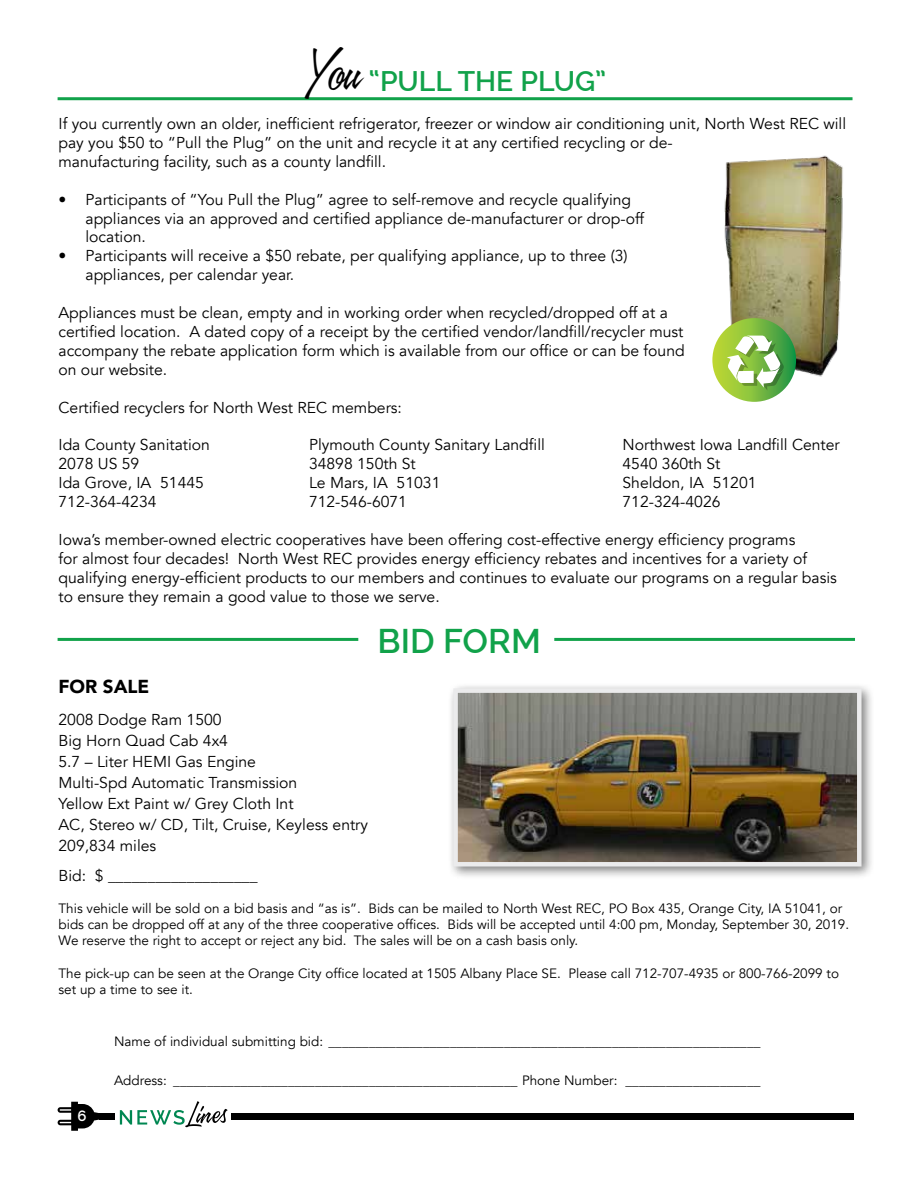
<style>
.page{position:relative;width:918px;height:1188px;background:#fff}
.page>*{position:absolute;margin:0;border:0;box-sizing:border-box;transform-origin:0 0}
.t1{font:600 34.35px "Raleway";color:#11a24a}
.t2{font:600 28.35px "Raleway";color:#11a24a}
.t3{font:900 18.75px "Avenir";color:#000}
.t4{font:15.75px/18.9px "Avenir";color:#000}
.t5{font:600 15px "Raleway";color:#fff}
.t6{font:13.5px/16.2px "Avenir";color:#000}
.s1{font-family:"A&S Speedway";font-weight:400;font-size:48px;color:#000}
</style>
<div class="page">
<svg style="left:58px;top:1102px;width:42px;height:29px"></svg>
<div style="left:100px;top:1113px;width:754px;height:6px;background:#000"></div>
<div style="left:115px;top:1107px;width:116px;height:20px;background:#fff"></div>
<svg style="left:120px;top:1101px;width:108px;height:26px"></svg>
<hr style="left:58px;top:97px;width:795px;height:3px;background:#11a24a">
<img style="left:720px;top:155px;width:123px;height:230px">
<svg style="left:712px;top:318px;width:84px;height:84px;background:#7fbd41"></svg>
<svg style="left:727px;top:336px;width:57px;height:55px"></svg>
<hr style="left:58px;top:638px;width:300px;height:3px;background:#11a24a">
<hr style="left:554px;top:638px;width:301px;height:3px;background:#11a24a">
<div style="left:448px;top:683px;width:427px;height:197px;background:#000;opacity:.5"></div>
<img style="left:458px;top:693px;width:399px;height:169px">
<div style="left:453px;top:688px;width:409px;height:179px;border:4px solid #ebebec"></div>
<h2 class="t2" style="left:307px;top:65px;width:301px"><span class="s1">You</span> “PULL THE PLUG”</h2>
<p class="t4" style="left:59px;top:114px;width:789px">If you currently own an older, inefficient refrigerator, freezer or window air conditioning unit, North West REC will pay you $50 to “Pull the Plug” on the unit and recycle it at any certified recycling or de-<br>manufacturing facility, such as a county landfill.</p>
<p class="t4" style="left:86px;top:190px;width:560px;text-indent:-27px">• Participants of “You Pull the Plug” agree to self-remove and recycle qualifying appliances via an approved and certified appliance de-manufacturer or drop-off location.</p>
<p class="t4" style="left:86px;top:247px;width:544px;text-indent:-27px">• Participants will receive a $50 rebate, per qualifying appliance, up to three (3) appliances, per calendar year.</p>
<p class="t4" style="left:59px;top:303px;width:628px">Appliances must be clean, empty and in working order when recycled/dropped off at a certified location. A dated copy of a receipt by the certified vendor/landfill/recycler must accompany the rebate application form which is available from our office or can be found on our website.</p>
<p class="t4" style="left:59px;top:398px;width:345px">Certified recyclers for North West REC members:</p>
<p class="t4" style="left:59px;top:436px;width:153px">Ida County Sanitation</p>
<p class="t4" style="left:309px;top:436px;width:237px">Plymouth County Sanitary Landfill</p>
<p class="t4" style="left:623px;top:436px;width:219px">Northwest Iowa Landfill Center</p>
<p class="t4" style="left:59px;top:455px;width:82px">2078 US 59</p>
<p class="t4" style="left:309px;top:455px;width:108px">34898 150th St</p>
<p class="t4" style="left:623px;top:455px;width:100px">4540 360th St</p>
<p class="t4" style="left:59px;top:474px;width:147px">Ida Grove, IA 51445</p>
<p class="t4" style="left:309px;top:474px;width:133px">Le Mars, IA 51031</p>
<p class="t4" style="left:623px;top:474px;width:136px">Sheldon, IA 51201</p>
<p class="t4" style="left:59px;top:492px;width:100px">712-364-4234</p>
<p class="t4" style="left:309px;top:492px;width:100px">712-546-6071</p>
<p class="t4" style="left:623px;top:492px;width:100px">712-324-4026</p>
<p class="t4" style="left:59px;top:530px;width:780px">Iowa’s member-owned electric cooperatives have been offering cost-effective energy efficiency programs<br>for almost four decades! North West REC provides energy efficiency rebates and incentives for a variety of qualifying energy-efficient products to our members and continues to evaluate our programs on a regular basis to ensure they remain a good value to those we serve.</p>
<h1 class="t1" style="left:378px;top:621px;width:165px">BID FORM</h1>
<p class="t3" style="left:59px;top:670px;width:92px">FOR SALE</p>
<p class="t4" style="left:59px;top:709px;width:311px;line-height:21px">2008 Dodge Ram 1500<br>Big Horn Quad Cab 4x4<br>5.7 – Liter HEMI Gas Engine<br>Multi-Spd Automatic Transmission<br>Yellow Ext Paint w/ Grey Cloth Int<br>AC, Stereo w/ CD, Tilt, Cruise, Keyless entry<br>209,834 miles</p>
<p class="t4" style="left:59px;top:866px;width:201px">Bid: $ ___________________</p>
<p class="t6" style="left:59px;top:900px;width:792px">This vehicle will be sold on a bid basis and “as is”. Bids can be mailed to North West REC, PO Box 435, Orange City, IA 51041, or bids can be dropped off at any of the three cooperative offices. Bids will be accepted until 4:00 pm, Monday, September 30, 2019.<br>We reserve the right to accept or reject any bid. The sales will be on a cash basis only.</p>
<p class="t6" style="left:59px;top:965px;width:782px">The pick-up can be seen at the Orange City office located at 1505 Albany Place SE. Please call 712-707-4935 or 800-766-2099 to set up a time to see it.</p>
<p class="t6" style="left:114px;top:1033px;width:648px">Name of individual submitting bid: ________________________________________________________________</p>
<p class="t6" style="left:114px;top:1072px;width:648px">Address: ___________________________________________________ Phone Number: ____________________</p>
<p class="t5" style="left:78px;top:1107px;width:11px">6</p>
</div>
